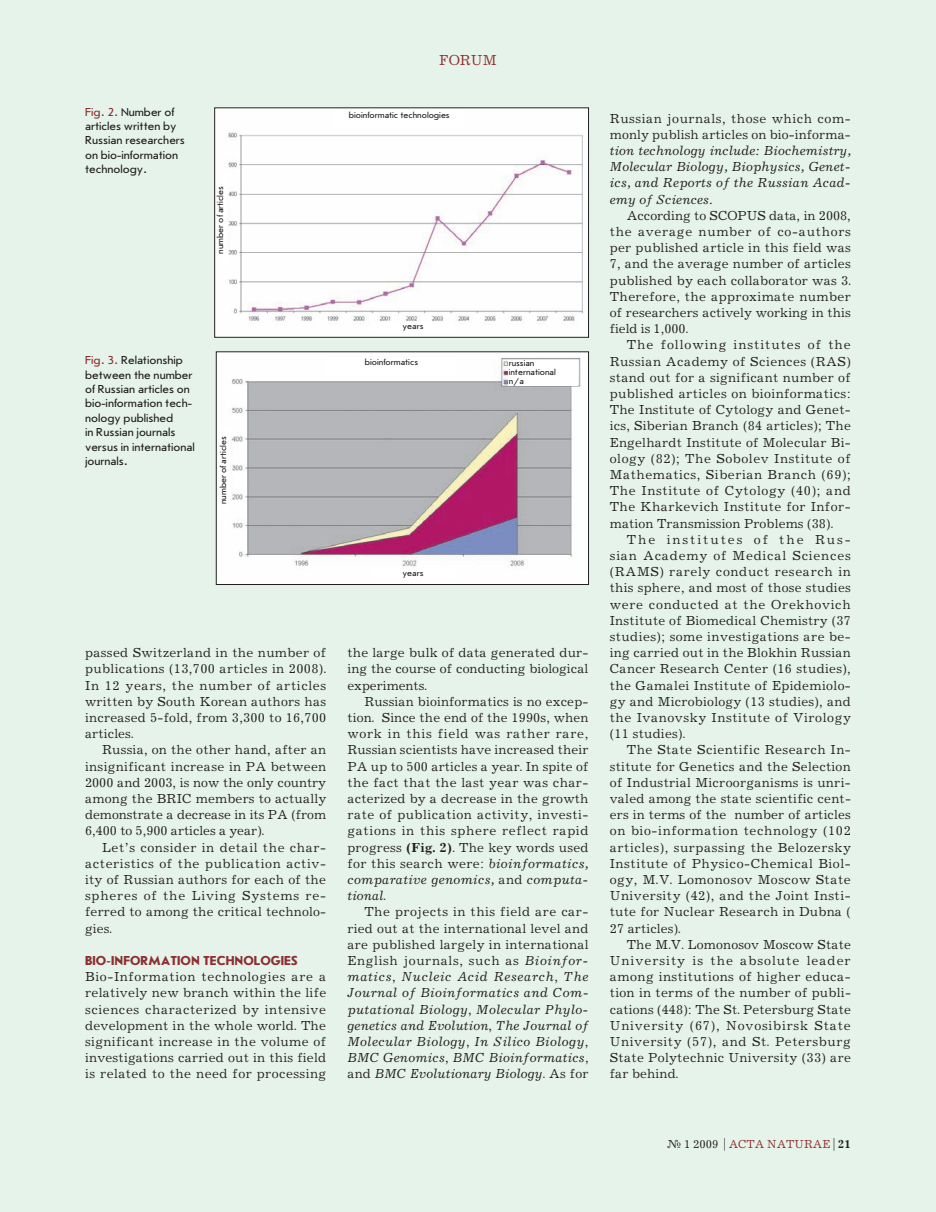
<style>
.page{position:relative;width:936px;height:1212px;background:#fff}
.page>*{position:absolute;margin:0;border:0;box-sizing:border-box;transform-origin:0 0}
.t1{font:15px "Journal C";color:#8c2f2f}
.t2{font:13.5px/16.2px "Journal C";letter-spacing:.02em;color:#231f20;text-align:justify}
.t3{font:italic 13.5px/16.2px "Journal C";letter-spacing:.015em;color:#231f20;text-align:justify}
.t4{font:700 13.5px "Journal Sans C";color:#8c2f2f}
.t5{font:12px/14.4px "Journal Sans C";color:#231f20}
.t6{font:12px "Journal C";color:#8c2f2f}
.t7{font:9px/9px "Journal Sans C";color:#231f20}
.s1{color:#8c2f2f}
.s2{font-weight:700}
.s3{font-style:italic}
.s4{font-style:normal}
.s5{color:#231f20}
.s6{font-weight:700;color:#231f20}
</style>
<div class="page">
<div style="left:0;top:0;width:21px;height:1212px;background:#e6f3ea"></div>
<div style="left:21px;top:0;width:914px;height:1212px;background:#e6f3ea"></div>
<img style="left:216px;top:110px;width:370px;height:225px">
<img style="left:218px;top:354px;width:368px;height:228px">
<div style="left:216px;top:352px;width:372px;height:233px;border:1px solid #231f20"></div>
<div style="left:216px;top:178px;width:11px;height:84px;background:#fff"></div>
<div style="left:219px;top:428px;width:11px;height:85px;background:#fff"></div>
<div style="left:370px;top:322px;width:85px;height:9px;background:#fff"></div>
<div style="left:370px;top:569px;width:85px;height:9px;background:#fff"></div>
<div style="left:334px;top:111px;width:130px;height:17px;background:#fff"></div>
<div style="left:326px;top:358px;width:131px;height:17px;background:#fff"></div>
<div style="left:508px;top:361px;width:70px;height:25px;background:#fff"></div>
<p class="t5" style="left:85px;top:105px;width:101px"><span class="s1">Fig. 2.</span> Number of articles written by<br>Russian researchers on bio-information technology.</p>
<p class="t7" style="left:216px;top:254px;width:69px;rotate:-90deg">number of articles</p>
<p class="t5" style="left:85px;top:353px;width:111px"><span class="s1">Fig. 3.</span> Relationship between the number of Russian articles on bio-information tech‑ nology published<br>in Russian journals versus in international journals.</p>
<p class="t7" style="left:219px;top:504px;width:69px;rotate:-90deg">number of articles</p>
<p class="t2" style="left:85px;top:645px;width:243px">passed Switzerland in the number of publications (13,700 articles in 2008).<br>In 12 years, the number of articles written by South Korean authors has increased 5-fold, from 3,300 to 16,700 articles.</p>
<p class="t2" style="left:85px;top:742px;width:243px;text-indent:17px">Russia, on the other hand, after an insignificant increase in PA between 2000 and 2003, is now the only country among the BRIC members to actually demonstrate a decrease in its PA (from 6,400 to 5,900 articles a year).</p>
<p class="t2" style="left:85px;top:839px;width:243px;text-indent:17px">Let’s consider in detail the char&shy;acteristics of the publication activ&shy;ity of Russian authors for each of the spheres of the Living Systems re&shy;ferred to among the critical technolo&shy;gies.</p>
<p class="t4" style="left:85px;top:953px;width:39px">BIO-INFORMATION</p>
<p class="t4" style="left:203px;top:953px;width:16px">TECHNOLOGIES</p>
<p class="t2" style="left:85px;top:969px;width:243px">Bio-Information technologies are a relatively new branch within the life sciences characterized by intensive development in the whole world. The significant increase in the volume of investigations carried out in this field is related to the need for processing</p>
<p class="t1" style="left:439px;top:52px;width:59px">FORUM</p>
<p class="t7" style="left:349px;top:111px;width:102px">bioinformatic technologies</p>
<p class="t7" style="left:402px;top:322px;width:22px">years</p>
<p class="t7" style="left:365px;top:357px;width:55px">bioinformatics</p>
<p class="t7" style="left:508px;top:359px;width:49px">russian international n/a</p>
<p class="t7" style="left:402px;top:569px;width:22px">years</p>
<p class="t2" style="left:347px;top:645px;width:242px">the large bulk of data generated dur&shy;ing the course of conducting biological experiments.</p>
<p class="t2" style="left:347px;top:694px;width:242px;text-indent:17px">Russian bioinformatics is no excep&shy;tion. Since the end of the 1990s, when work in this field was rather rare, Russian scientists have increased their PA up to 500 articles a year. In spite of the fact that the last year was char&shy;acterized by a decrease in the growth rate of publication activity, investi&shy;gations in this sphere reflect rapid progress <span class="s2">(Fig. 2)</span>. The key words used for this search were: <span class="s3">bioinformatics, comparative genomics,</span> and <span class="s3">computa&shy;tional</span>.</p>
<p class="t3" style="left:347px;top:904px;width:243px;text-indent:17px"><span class="s4">The projects in this field are car&shy;ried out at the international level and are published largely in international English journals, such as</span> Bioinfor&shy;matics<span class="s4">,</span> Nucleic Acid Research<span class="s4">,</span> The Journal of Bioinformatics and Com&shy;putational Biology<span class="s4">,</span> Molecular Phylo&shy;genetics and Evolution<span class="s4">,</span> The Journal of Molecular Biology<span class="s4">,</span> In Silico Biology<span class="s4">, </span>BMC Genomics<span class="s4">,</span> BMC Bioinformatics<span class="s4">, and</span> BMC Evolutionary Biology<span class="s4">. As for</span></p>
<p class="t2" style="left:609px;top:110px;width:242px">Russian journals, those which com&shy;monly publish articles on bio-informa-</p>
<p class="t3" style="left:609px;top:143px;width:243px">tion technology include: Biochemistry, Molecular Biology, Biophysics, Genet&shy;ics, and Reports of the Russian Acad&shy;emy of Sciences.</p>
<p class="t2" style="left:609px;top:208px;width:243px;text-indent:17px">According to SCOPUS data, in 2008, the average number of co-authors per published article in this field was 7, and the average number of articles published by each collaborator was 3.<br>Therefore, the approximate number of researchers actively working in this field is 1,000.</p>
<p class="t2" style="left:609px;top:337px;width:242px;text-indent:17px">The following institutes of the Russian Academy of Sciences (RAS) stand out for a significant number of published articles on bioinformatics:<br>The Institute of Cytology and Genet&shy;ics, Siberian Branch (84 articles); The Engelhardt Institute of Molecular Bi&shy;ology (82); The Sobolev Institute of Mathematics, Siberian Branch (69); The Institute of Cytology (40); and The Kharkevich Institute for Infor&shy;mation Transmission Problems (38).</p>
<p class="t2" style="left:609px;top:532px;width:242px;text-indent:17px">The institutes of the Rus&shy;sian Academy of Medical Sciences (RAMS) rarely conduct research in this sphere, and most of those studies were conducted at the Orekhovich Institute of Biomedical Chemistry (37 studies); some investigations are be&shy;ing carried out in the Blokhin Russian Cancer Research Center (16 studies), the Gamalei Institute of Epidemiolo&shy;gy and Microbiology (13 studies), and the Ivanovsky Institute of Virology (11 studies).</p>
<p class="t2" style="left:609px;top:742px;width:243px;text-indent:17px">The State Scientific Research In&shy;stitute for Genetics and the Selection of Industrial Microorganisms is unri&shy;valed among the state scientific cent&shy;ers in terms of the number of articles on bio-information technology (102 articles), surpassing the Belozersky Institute of Physico-Chemical Biol&shy;ogy, M.V. Lomonosov Moscow State University (42), and the Joint Insti&shy;tute for Nuclear Research in Dubna ( 27 articles).</p>
<p class="t2" style="left:609px;top:937px;width:243px;text-indent:17px">The M.V. Lomonosov Moscow State University is the absolute leader among institutions of higher educa&shy;tion in terms of the number of publi&shy;cations (448): The St. Petersburg State University (67), Novosibirsk State University (57), and St. Petersburg State Polytechnic University (33) are far behind.</p>
<p class="t6" style="left:667px;top:1137px;width:185px"><span class="s5">№ 1 2009 |</span> Acta naturae <span class="s5">|</span> <span class="s6">21</span></p>
</div>
